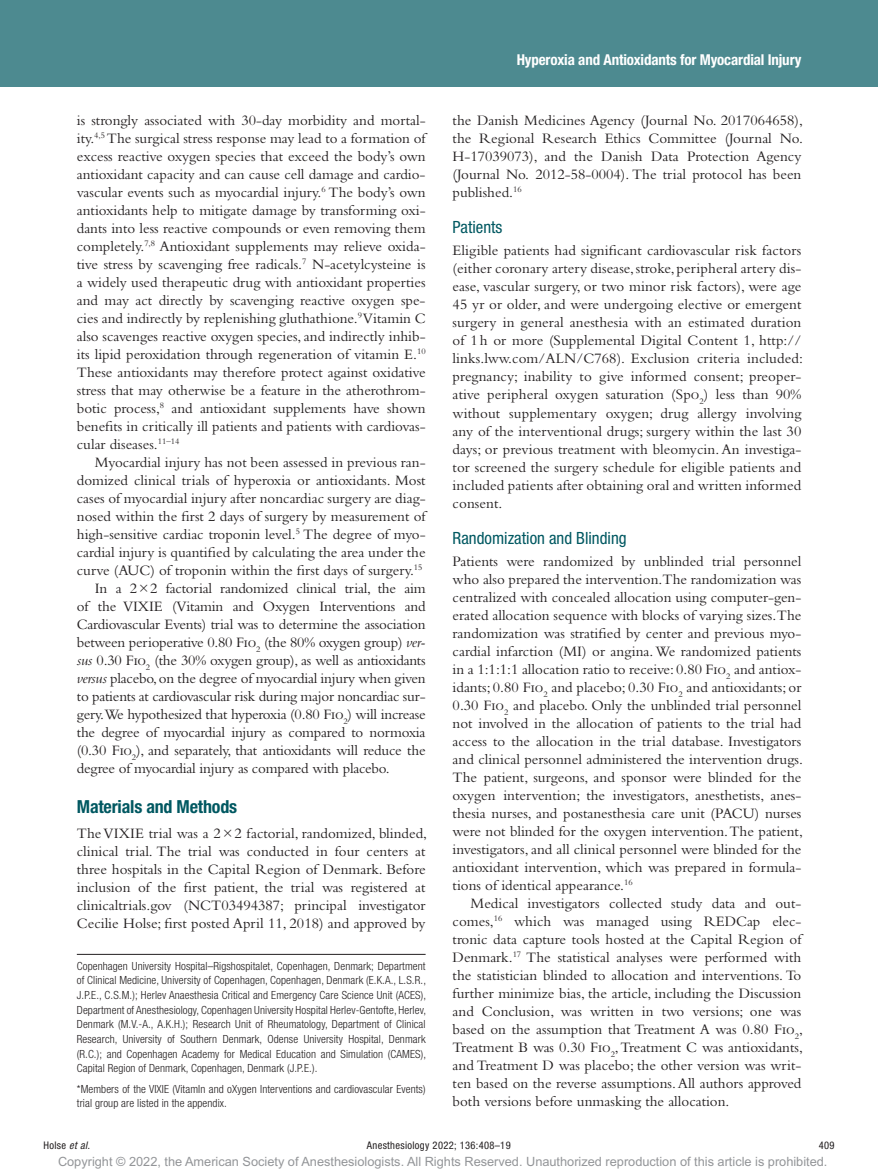
<style>
.page{position:relative;width:878px;height:1175px;background:#fff}
.page>*{position:absolute;margin:0;border:0;box-sizing:border-box;transform-origin:0 0}
.t1{font:700 condensed 18px "Helvetica Neue LT Std";letter-spacing:-.01em;color:#005861}
.t2{font:condensed 16.8px "Helvetica Neue LT Std";color:#005861}
.t3{font:15px/18px "Bembo Std";color:#231f20;text-align:justify}
.t4{font:700 condensed 15px "Helvetica Neue LT Std";letter-spacing:-.01em;color:#fff}
.t5{font:12.75px "Arial MT Std";color:#939598}
.t6{font:300 condensed 11.25px/14.7px "Helvetica Neue LT Std";letter-spacing:.01em;color:#231f20;text-align:justify}
.t7{font:condensed 10.5px "Helvetica Neue LT Std";letter-spacing:.03em;color:#231f20}
.s1{font-style:italic}
</style>
<div class="page">
<div style="left:0;top:0;width:878px;height:86px;background:#4d8a90"></div>
<hr style="left:77px;top:954px;width:348px;height:1px;background:#231f20">
<p class="t3" style="left:77px;top:111px;width:350px">is strongly associated with 30-day morbidity and mortal&shy;ity.<sup>4,5</sup> The surgical stress response may lead to a formation of excess reactive oxygen species that exceed the body’s own antioxidant capacity and can cause cell damage and cardio&shy;vascular events such as myocardial injury.<sup>6</sup> The body’s own antioxidants help to mitigate damage by transforming oxi&shy;dants into less reactive compounds or even removing them completely.<sup>7,8</sup> Antioxidant supplements may relieve oxida&shy;tive stress by scavenging free radicals.<sup>7</sup> N-acetylcysteine is a widely used therapeutic drug with antioxidant properties and may act directly by scavenging reactive oxygen spe&shy;cies and indirectly by replenishing gluthathione.<sup>9</sup> Vitamin C also scavenges reactive oxygen species, and indirectly inhib&shy;its lipid peroxidation through regeneration of vitamin E.<sup>10<br></sup>These antioxidants may therefore protect against oxidative stress that may otherwise be a feature in the atherothrom&shy;botic process,<sup>8</sup> and antioxidant supplements have shown benefits in critically ill patients and patients with cardiovas&shy;cular diseases.<sup>11–14</sup></p>
<p class="t3" style="left:95px;top:453px;width:332px">Myocardial injury has not been assessed in previous ran-</p>
<p class="t3" style="left:77px;top:471px;width:350px">domized clinical trials of hyperoxia or antioxidants. Most</p>
<p class="t3" style="left:77px;top:489px;width:350px">cases of myocardial injury after noncardiac surgery are diag-</p>
<p class="t3" style="left:77px;top:507px;width:350px">nosed within the first 2 days of surgery by measurement of</p>
<p class="t3" style="left:77px;top:525px;width:350px">high-sensitive cardiac troponin level.<sup>5</sup> The degree of myo-</p>
<p class="t3" style="left:77px;top:543px;width:350px">cardial injury is quantified by calculating the area under the</p>
<p class="t3" style="left:77px;top:561px;width:347px">curve (AUC) of troponin within the first days of surgery.<sup>15</sup></p>
<p class="t3" style="left:95px;top:579px;width:332px">In a 2×2 factorial randomized clinical trial, the aim</p>
<p class="t3" style="left:77px;top:597px;width:350px">of the VIXIE (Vitamin and Oxygen Interventions and</p>
<p class="t3" style="left:77px;top:615px;width:350px">Cardiovascular Events) trial was to determine the association</p>
<p class="t3" style="left:77px;top:633px;width:350px">between perioperative 0.80 Fio<sub>2</sub> (the 80% oxygen group) <span class="s1">ver-</span></p>
<p class="t3" style="left:77px;top:651px;width:350px"><span class="s1">sus</span> 0.30 Fio<sub>2</sub> (the 30% oxygen group), as well as antioxidants</p>
<p class="t3" style="left:77px;top:669px;width:350px"><span class="s1">versus</span> placebo, on the degree of myocardial injury when given</p>
<p class="t3" style="left:77px;top:687px;width:350px">to patients at cardiovascular risk during major noncardiac sur-</p>
<p class="t3" style="left:77px;top:705px;width:350px">gery.We hypothesized that hyperoxia (0.80 Fio<sub>2</sub>) will increase</p>
<p class="t3" style="left:77px;top:723px;width:350px">the degree of myocardial injury as compared to normoxia</p>
<p class="t3" style="left:77px;top:741px;width:350px">(0.30 Fio<sub>2</sub>), and separately, that antioxidants will reduce the</p>
<p class="t3" style="left:77px;top:759px;width:314px">degree of myocardial injury as compared with placebo.</p>
<p class="t1" style="left:77px;top:795px;width:162px">Materials and Methods</p>
<p class="t3" style="left:77px;top:823px;width:352px">The VIXIE trial was a 2×2 factorial, randomized, blinded, clinical trial. The trial was conducted in four centers at three hospitals in the Capital Region of Denmark. Before inclusion of the first patient, the trial was registered at clinicaltrials.gov (NCT03494387; principal investigator Cecilie Holse; first posted April 11, 2018) and approved by</p>
<p class="t6" style="left:77px;top:958px;width:351px">Copenhagen University Hospital–Rigshospitalet, Copenhagen, Denmark; Department of Clinical Medicine, University of Copenhagen, Copenhagen, Denmark (E.K.A., L.S.R., J.P.E., C.S.M.); Herlev Anaesthesia Critical and Emergency Care Science Unit (ACES), Department of Anesthesiology, Copenhagen University Hospital Herlev-Gentofte, Herlev, Denmark (M.V.-A., A.K.H.); Research Unit of Rheumatology, Department of Clinical Research, University of Southern Denmark, Odense University Hospital, Denmark (R.C.); and Copenhagen Academy for Medical Education and Simulation (CAMES), Capital Region of Denmark, Copenhagen, Denmark (J.P.E.).</p>
<p class="t6" style="left:77px;top:1081px;width:350px">*Members of the VIXIE (VitamIn and oXygen Interventions and cardiovascular Events) trial group are listed in the appendix.</p>
<p class="t4" style="left:516px;top:51px;width:286px">Hyperoxia and Antioxidants for Myocardial Injury</p>
<p class="t3" style="left:452px;top:111px;width:352px">the Danish Medicines Agency (Journal No. 2017064658), the Regional Research Ethics Committee (Journal No.<br>H-17039073), and the Danish Data Protection Agency (Journal No. 2012-58-0004). The trial protocol has been published.<sup>16</sup></p>
<p class="t2" style="left:452px;top:217px;width:51px">Patients</p>
<p class="t3" style="left:452px;top:241px;width:352px">Eligible patients had significant cardiovascular risk factors (either coronary artery disease, stroke, peripheral artery dis&shy;ease, vascular surgery, or two minor risk factors), were age 45 yr or older, and were undergoing elective or emergent surgery in general anesthesia with an estimated duration of 1 h or more (Supplemental Digital Content 1, http:// links.lww.com/ALN/C768). Exclusion criteria included: pregnancy; inability to give informed consent; preoper&shy;ative peripheral oxygen saturation (Spo<sub>2</sub>) less than 90% without supplementary oxygen; drug allergy involving any of the interventional drugs; surgery within the last 30 days; or previous treatment with bleomycin. An investiga&shy;tor screened the surgery schedule for eligible patients and included patients after obtaining oral and written informed consent.</p>
<p class="t2" style="left:452px;top:528px;width:175px">Randomization and Blinding</p>
<p class="t3" style="left:452px;top:552px;width:352px">Patients were randomized by unblinded trial personnel who also prepared the intervention.The randomization was centralized with concealed allocation using computer-gen&shy;erated allocation sequence with blocks of varying sizes.The randomization was stratified by center and previous myo&shy;cardial infarction (MI) or angina. We randomized patients in a 1:1:1:1 allocation ratio to receive: 0.80 Fio<sub>2</sub> and antiox&shy;idants; 0.80 Fio<sub>2</sub> and placebo; 0.30 Fio<sub>2</sub> and antioxidants; or 0.30 Fio<sub>2</sub> and placebo. Only the unblinded trial personnel not involved in the allocation of patients to the trial had access to the allocation in the trial database. Investigators and clinical personnel administered the intervention drugs.<br>The patient, surgeons, and sponsor were blinded for the oxygen intervention; the investigators, anesthetists, anes&shy;thesia nurses, and postanesthesia care unit (PACU) nurses were not blinded for the oxygen intervention. The patient, investigators, and all clinical personnel were blinded for the antioxidant intervention, which was prepared in formula&shy;tions of identical appearance.<sup>16</sup></p>
<p class="t3" style="left:452px;top:894px;width:352px;text-indent:18px">Medical investigators collected study data and out&shy;comes,<sup>16</sup> which was managed using REDCap elec&shy;tronic data capture tools hosted at the Capital Region of Denmark.<sup>17</sup> The statistical analyses were performed with the statistician blinded to allocation and interventions. To further minimize bias, the article, including the Discussion and Conclusion, was written in two versions; one was based on the assumption that Treatment A was 0.80 Fio<sub>2</sub>, Treatment B was 0.30 Fio<sub>2</sub>, Treatment C was antioxidants, and Treatment D was placebo; the other version was writ&shy;ten based on the reverse assumptions. All authors approved both versions before unmasking the allocation.</p>
<p class="t7" style="left:44px;top:1139px;width:48px">Holse <span class="s1">et al.</span></p>
<p class="t7" style="left:372px;top:1139px;width:140px">nesthesiology 2022; 136:408–19</p>
<p class="t7" style="left:818px;top:1139px;width:17px">409</p>
<p class="t5" style="left:58px;top:1154px;width:771px">Copyright © 2022, the American Society of Anesthesiologists. All Rights Reserved. Unauthorized reproduction of this article is prohibited.</p>
</div>
